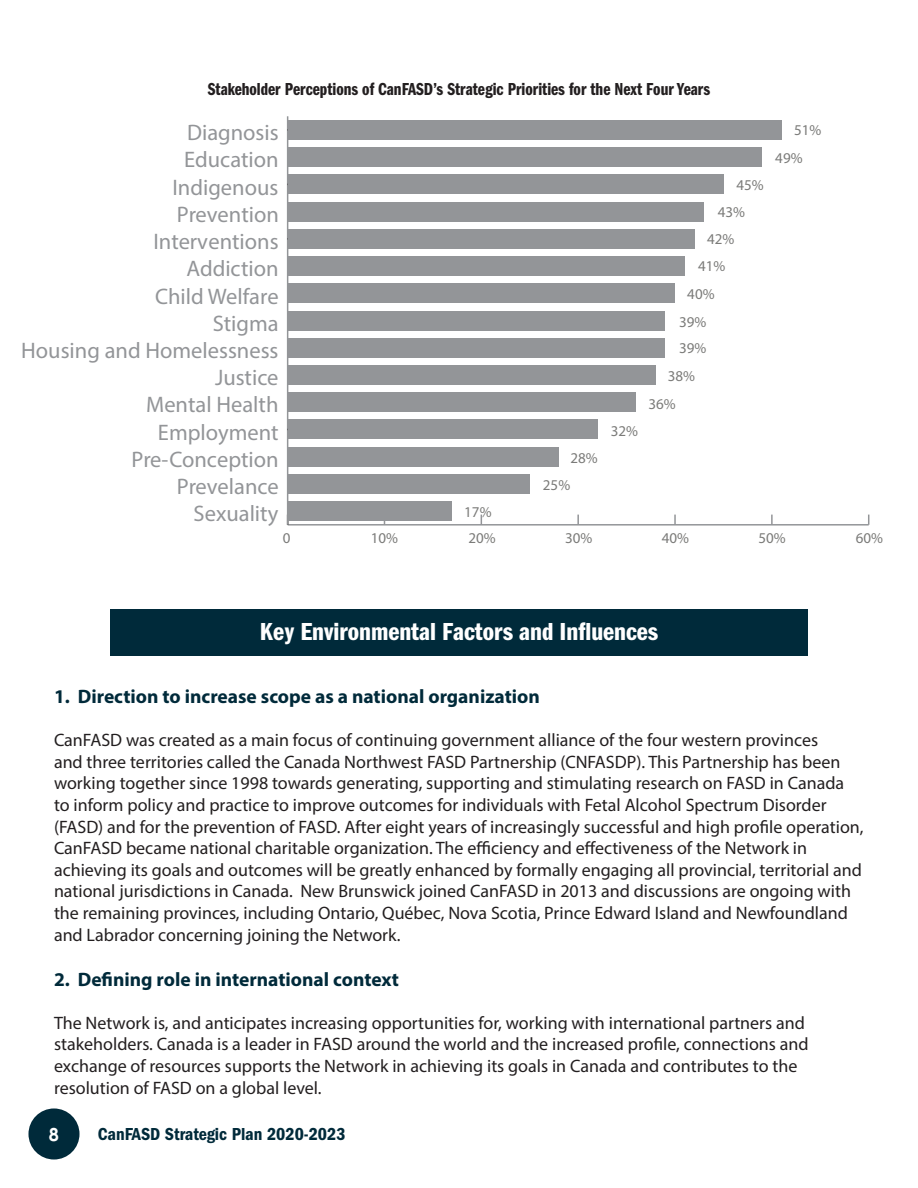
<style>
.page{position:relative;width:918px;height:1188px;background:#fff}
.page>*{position:absolute;margin:0;border:0;box-sizing:border-box;transform-origin:0 0}
.t1{font:25.5px "Franklin Gothic LT Pro Dm Cm";color:#fff;scale:1.14 1}
.t2{font:22.5px "Myriad Pro";color:#939598}
.t3{font:700 19.5px "Myriad Pro";color:#002a3a}
.t4{font:18px/21.6px "Myriad Pro";color:#231f20}
.t5{font:18px "Franklin Gothic LT Pro Dm Cm";color:#231f20;scale:1.05 1}
.t6{font:18px "Franklin Gothic LT Pro Cn Dm";color:#002a3a}
.t7{font:700 18px "Century Gothic Pro";color:#fff}
.t8{font:15px "Myriad Pro";color:#7b7b79}
</style>
<div class="page">
<div style="left:28px;top:1108px;width:52px;height:52px;background:#002a3a;border-radius:50%"></div>
<div style="left:110px;top:609px;width:698px;height:47px;background:#002a3a"></div>
<hr style="left:288px;top:524px;width:581px;height:2px;background:#939598">
<svg style="left:577px;top:515px;width:2px;height:9px"></svg>
<svg style="left:674px;top:515px;width:2px;height:9px"></svg>
<svg style="left:771px;top:515px;width:2px;height:9px"></svg>
<hr style="left:287px;top:116px;width:1px;height:409px;background:#939598">
<div style="left:288px;top:120px;width:494px;height:20px;background:#939598"></div>
<div style="left:288px;top:147px;width:474px;height:20px;background:#939598"></div>
<div style="left:288px;top:175px;width:435px;height:19px;background:#939598"></div>
<div style="left:288px;top:202px;width:416px;height:19px;background:#939598"></div>
<div style="left:288px;top:229px;width:406px;height:20px;background:#939598"></div>
<div style="left:288px;top:256px;width:397px;height:20px;background:#939598"></div>
<div style="left:288px;top:284px;width:387px;height:19px;background:#939598"></div>
<div style="left:288px;top:311px;width:377px;height:19px;background:#939598"></div>
<div style="left:288px;top:338px;width:377px;height:20px;background:#939598"></div>
<div style="left:288px;top:365px;width:368px;height:20px;background:#939598"></div>
<div style="left:288px;top:392px;width:348px;height:20px;background:#939598"></div>
<div style="left:288px;top:420px;width:310px;height:19px;background:#939598"></div>
<div style="left:288px;top:447px;width:271px;height:20px;background:#939598"></div>
<div style="left:288px;top:474px;width:242px;height:20px;background:#939598"></div>
<div style="left:288px;top:501px;width:164px;height:20px;background:#939598"></div>
<p class="t5" style="left:208px;top:79px;width:480px">Stakeholder Perceptions of CanFASD’s Strategic Priorities for the Next Four Years</p>
<p class="t2" style="left:187px;top:119px;width:93px">Diagnosis</p>
<p class="t2" style="left:184px;top:146px;width:96px">Education</p>
<p class="t2" style="left:173px;top:173px;width:107px">Indigenous</p>
<p class="t2" style="left:177px;top:200px;width:104px">Prevention</p>
<p class="t2" style="left:153px;top:228px;width:127px">Interventions</p>
<p class="t2" style="left:187px;top:255px;width:94px">Addiction</p>
<p class="t2" style="left:155px;top:282px;width:125px">Child Welfare</p>
<p class="t2" style="left:213px;top:309px;width:67px">Stigma</p>
<p class="t2" style="left:21px;top:337px;width:259px">Housing and Homelessness</p>
<p class="t2" style="left:215px;top:364px;width:65px">Justice</p>
<p class="t2" style="left:146px;top:391px;width:134px">Mental Health</p>
<p class="t2" style="left:158px;top:418px;width:122px">Employment</p>
<p class="t2" style="left:131px;top:446px;width:149px">Pre-Conception</p>
<p class="t2" style="left:177px;top:473px;width:104px">Prevelance</p>
<p class="t2" style="left:194px;top:500px;width:86px">Sexuality</p>
<p class="t8" style="left:464px;top:503px;width:29px">17%</p>
<p class="t8" style="left:571px;top:449px;width:29px">28%</p>
<p class="t8" style="left:543px;top:476px;width:29px">25%</p>
<p class="t8" style="left:611px;top:422px;width:29px">32%</p>
<p class="t8" style="left:736px;top:176px;width:29px">45%</p>
<p class="t8" style="left:718px;top:203px;width:29px">43%</p>
<p class="t8" style="left:707px;top:230px;width:29px">42%</p>
<p class="t8" style="left:698px;top:257px;width:29px">41%</p>
<p class="t8" style="left:687px;top:284px;width:29px">40%</p>
<p class="t8" style="left:679px;top:313px;width:29px">39%</p>
<p class="t8" style="left:679px;top:339px;width:29px">39%</p>
<p class="t8" style="left:668px;top:367px;width:29px">38%</p>
<p class="t8" style="left:649px;top:394px;width:29px">36%</p>
<p class="t8" style="left:794px;top:121px;width:29px">51%</p>
<p class="t8" style="left:775px;top:148px;width:29px">49%</p>
<p class="t8" style="left:283px;top:529px;width:9px">0</p>
<p class="t8" style="left:371px;top:529px;width:29px">10%</p>
<p class="t8" style="left:469px;top:529px;width:29px">20%</p>
<p class="t8" style="left:565px;top:529px;width:29px">30%</p>
<p class="t8" style="left:662px;top:529px;width:29px">40%</p>
<p class="t8" style="left:758px;top:529px;width:29px">50%</p>
<p class="t8" style="left:856px;top:529px;width:29px">60%</p>
<p class="t1" style="left:260px;top:617px;width:351px">Key Environmental Factors and Influences</p>
<p class="t3" style="left:54px;top:684px;width:487px">1. Direction to increase scope as a national organization</p>
<p class="t4" style="left:54px;top:729px;width:811px">CanFASD was created as a main focus of continuing government alliance of the four western provinces<br>and three territories called the Canada Northwest FASD Partnership (CNFASDP). This Partnership has been working together since 1998 towards generating, supporting and stimulating research on FASD in Canada to inform policy and practice to improve outcomes for individuals with Fetal Alcohol Spectrum Disorder (FASD) and for the prevention of FASD. After eight years of increasingly successful and high profile operation, CanFASD became national charitable organization. The efficiency and effectiveness of the Network in achieving its goals and outcomes will be greatly enhanced by formally engaging all provincial, territorial and national jurisdictions in Canada. New Brunswick joined CanFASD in 2013 and discussions are ongoing with the remaining provinces, including Ontario, Québec, Nova Scotia, Prince Edward Island and Newfoundland and Labrador concerning joining the Network.</p>
<p class="t3" style="left:54px;top:966px;width:347px">2. Defining role in international context</p>
<p class="t4" style="left:54px;top:1012px;width:756px">The Network is, and anticipates increasing opportunities for, working with international partners and stakeholders. Canada is a leader in FASD around the world and the increased profile, connections and exchange of resources supports the Network in achieving its goals in Canada and contributes to the resolution of FASD on a global level.</p>
<p class="t7" style="left:49px;top:1123px;width:12px">8</p>
<p class="t6" style="left:98px;top:1124px;width:249px">CanFASD Strategic Plan 2020-2023</p>
</div>
